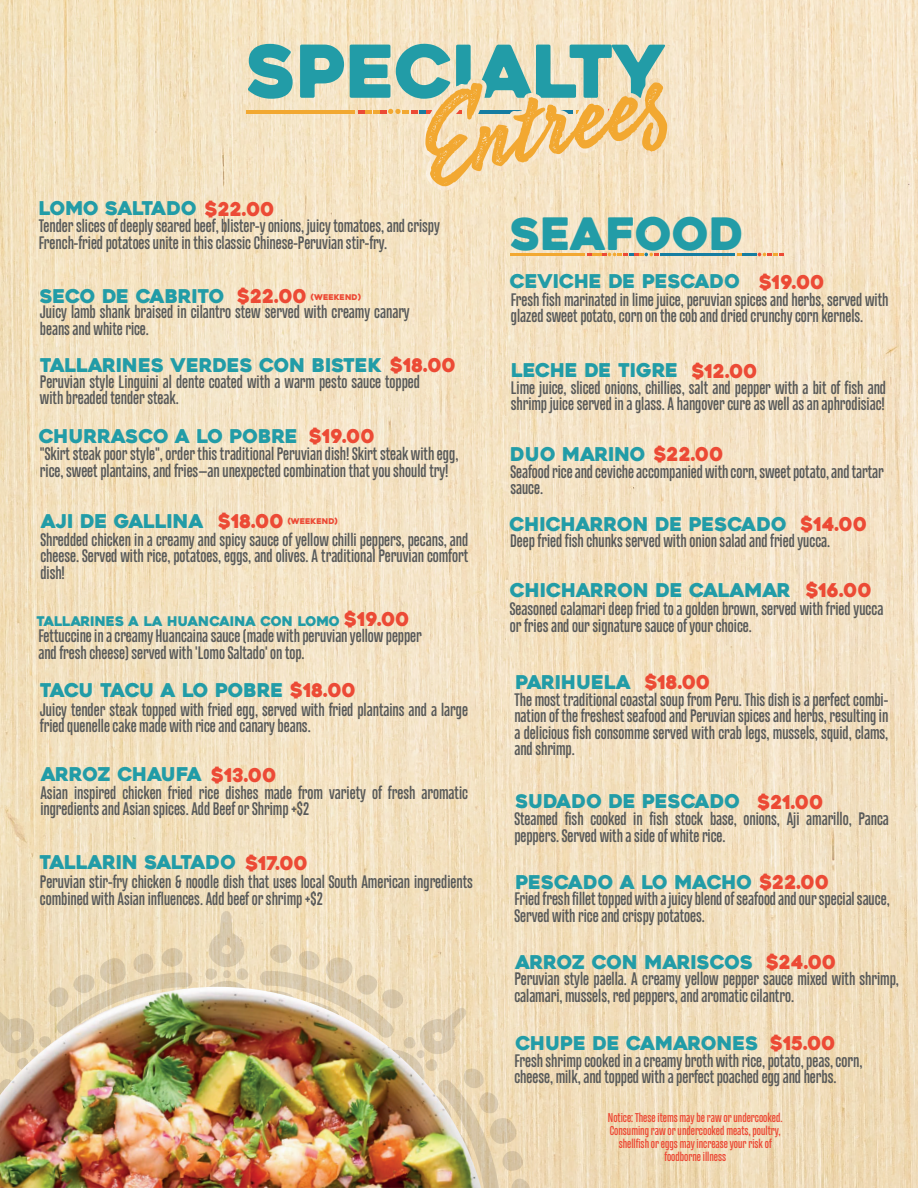
<style>
.page{position:relative;width:918px;height:1188px;background:#fff}
.page>*{position:absolute;margin:0;border:0;box-sizing:border-box;transform-origin:0 0}
.t1{font:72.75px "Heavitas";color:#229ca7}
.t2{font:44.4px "Heavitas";color:#229ca7}
.t3{font:18.9px "Heavitas";color:#229ca7}
.t4{font:18.9px "Heavitas";letter-spacing:-.025em;color:#229ca7}
.t5{font:500 18px/16.5px "Cairoli Now Condensed";color:#575959}
.t6{font:13.35px "Heavitas";color:#229ca7}
.t7{font:500 12.75px/13px "Cairoli Now Condensed";color:#ec4a35;text-align:center}
.t8{font:7.8px "Heavitas";color:#ec4a35}
.s1{color:#ec4a35}
.s2{font-size:18.9px;color:#ec4a35}
</style>
<div class="page">
<img style="left:0;top:0;width:918px;height:1188px">
<svg style="left:0;top:911px;width:531px;height:277px;background:#ecdab8"></svg>
<img style="left:0;top:987px;width:481px;height:201px">
<hr style="left:246px;top:110px;width:109px;height:3px;background:#f2a831">
<img style="left:509px;top:78px;width:145px;height:4px">
<svg style="left:358px;top:82px;width:309px;height:104px;background:#f3d4a1"></svg>
<hr style="left:510px;top:253px;width:75px;height:3px;background:#f2a831">
<svg style="left:587px;top:253px;width:71px;height:3px"></svg>
<hr style="left:660px;top:253px;width:75px;height:3px;background:#167da1">
<svg style="left:737px;top:253px;width:46px;height:3px"></svg>
<h1 class="t1" style="left:246px;top:27px;width:420px">SPECIALTY</h1>
<p class="t4" style="left:39px;top:197px;width:237px">LOMO SALTADO <span class="s1">$22.00</span></p>
<p class="t5" style="left:39px;top:217px;width:402px">Tender slices of deeply seared beef, blister-y onions, juicy tomatoes, and crispy<br>French-fried potatoes unite in this classic Chinese-Peruvian stir-fry.</p>
<p class="t3" style="left:40px;top:284px;width:269px">SECO DE CABRITO <span class="s1">$22.00</span></p>
<p class="t5" style="left:40px;top:303px;width:371px">Juicy lamb shank braised in cilantro stew served with creamy canary beans and white rice.</p>
<p class="t8" style="left:311px;top:292px;width:51px">(WEEKEND)</p>
<p class="t3" style="left:40px;top:354px;width:418px">TALLARINES VERDES CON BISTEK <span class="s1">$18.00</span></p>
<p class="t5" style="left:40px;top:372px;width:382px">Peruvian style Linguini al dente coated with a warm pesto sauce topped with breaded tender steak.</p>
<p class="t3" style="left:39px;top:425px;width:337px">CHURRASCO A LO POBRE <span class="s1">$19.00</span></p>
<p class="t5" style="left:40px;top:445px;width:420px">"Skirt steak poor style", order this traditional Peruvian dish! Skirt steak with egg, rice, sweet plantains, and fries—an unexpected combination that you should try!</p>
<p class="t3" style="left:41px;top:509px;width:244px">AJI DE GALLINA <span class="s1">$18.00</span></p>
<p class="t5" style="left:40px;top:531px;width:429px;text-align:justify">Shredded chicken in a creamy and spicy sauce of yellow chilli peppers, pecans, and cheese. Served with rice, potatoes, eggs, and olives. A traditional Peruvian comfort dish!</p>
<p class="t8" style="left:288px;top:517px;width:51px">(WEEKEND)</p>
<p class="t6" style="left:37px;top:613px;width:375px">TALLARINES A LA HUANCAINA CON LOMO <span class="s2">$19.00</span></p>
<p class="t5" style="left:38px;top:627px;width:385px">Fettuccine in a creamy Huancaina sauce (made with peruvian yellow pepper and fresh cheese) served with 'Lomo Saltado' on top.</p>
<p class="t3" style="left:40px;top:679px;width:318px">TACU TACU A LO POBRE <span class="s1">$18.00</span></p>
<p class="t5" style="left:40px;top:700px;width:430px">Juicy tender steak topped with fried egg, served with fried plantains and a large fried quenelle cake made with rice and canary beans.</p>
<p class="t3" style="left:41px;top:763px;width:237px">ARROZ CHAUFA <span class="s1">$13.00</span></p>
<p class="t5" style="left:40px;top:783px;width:429px">Asian inspired chicken fried rice dishes made from variety of fresh aromatic ingredients and Asian spices. Add Beef or Shrimp +$2</p>
<p class="t3" style="left:40px;top:851px;width:270px">TALLARIN SALTADO <span class="s1">$17.00</span></p>
<p class="t5" style="left:40px;top:873px;width:435px">Peruvian stir-fry chicken &amp; noodle dish that uses local South American ingredients combined with Asian influences. Add beef or shrimp +$2</p>
<h2 class="t2" style="left:510px;top:207px;width:236px">SEAFOOD</h2>
<p class="t3" style="left:510px;top:270px;width:316px">CEVICHE DE PESCADO <span class="s1">$19.00</span></p>
<p class="t5" style="left:511px;top:291px;width:379px">Fresh fish marinated in lime juice, peruvian spices and herbs, served with glazed sweet potato, corn on the cob and dried crunchy corn kernels.</p>
<p class="t3" style="left:511px;top:358px;width:248px">LECHE DE TIGRE <span class="s1">$12.00</span></p>
<p class="t5" style="left:511px;top:379px;width:377px">Lime juice, sliced onions, chillies, salt and pepper with a bit of fish and shrimp juice served in a glass. A hangover cure as well as an aphrodisiac!</p>
<p class="t3" style="left:510px;top:443px;width:215px">DUO MARINO <span class="s1">$22.00</span></p>
<p class="t5" style="left:510px;top:462px;width:375px">Seafood rice and ceviche accompanied with corn, sweet potato, and tartar sauce.</p>
<p class="t3" style="left:510px;top:513px;width:359px">CHICHARRON DE PESCADO <span class="s1">$14.00</span></p>
<p class="t5" style="left:510px;top:531px;width:322px">Deep fried fish chunks served with onion salad and fried yucca.</p>
<p class="t3" style="left:510px;top:579px;width:363px">CHICHARRON DE CALAMAR <span class="s1">$16.00</span></p>
<p class="t5" style="left:510px;top:600px;width:375px">Seasoned calamari deep fried to a golden brown, served with fried yucca or fries and our signature sauce of your choice.</p>
<p class="t3" style="left:516px;top:671px;width:196px">PARIHUELA <span class="s1">$18.00</span></p>
<p class="t5" style="left:514px;top:690px;width:375px;text-align:justify">The most traditional coastal soup from Peru. This dish is a perfect combi&shy;nation of the freshest seafood and Peruvian spices and herbs, resulting in a delicious fish consomme served with crab legs, mussels, squid, clams, and shrimp.</p>
<p class="t3" style="left:516px;top:790px;width:310px">SUDADO DE PESCADO <span class="s1">$21.00</span></p>
<p class="t5" style="left:514px;top:810px;width:376px">Steamed fish cooked in fish stock base, onions, Aji amarillo, Panca peppers. Served with a side of white rice.</p>
<p class="t3" style="left:516px;top:870px;width:315px">PESCADO A LO MACHO <span class="s1">$22.00</span></p>
<p class="t5" style="left:514px;top:890px;width:377px">Fried fresh fillet topped with a juicy blend of seafood and our special sauce,<br>Served with rice and crispy potatoes.</p>
<p class="t3" style="left:516px;top:950px;width:322px">ARROZ CON MARISCOS <span class="s1">$24.00</span></p>
<p class="t5" style="left:514px;top:970px;width:386px">Peruvian style paella. A creamy yellow pepper sauce mixed with shrimp, calamari, mussels, red peppers, and aromatic cilantro.</p>
<p class="t3" style="left:516px;top:1032px;width:322px">CHUPE DE CAMARONES <span class="s1">$15.00</span></p>
<p class="t5" style="left:514px;top:1051px;width:349px">Fresh shrimp cooked in a creamy broth with rice, potato, peas, corn, cheese, milk, and topped with a perfect poached egg and herbs.</p>
<p class="t7" style="left:608px;top:1110px;width:176px">Notice: These items may be raw or undercooked.<br>Consuming raw or undercooked meats, poultry, shellfish or eggs may increase your risk of foodborne illness</p>
</div>
